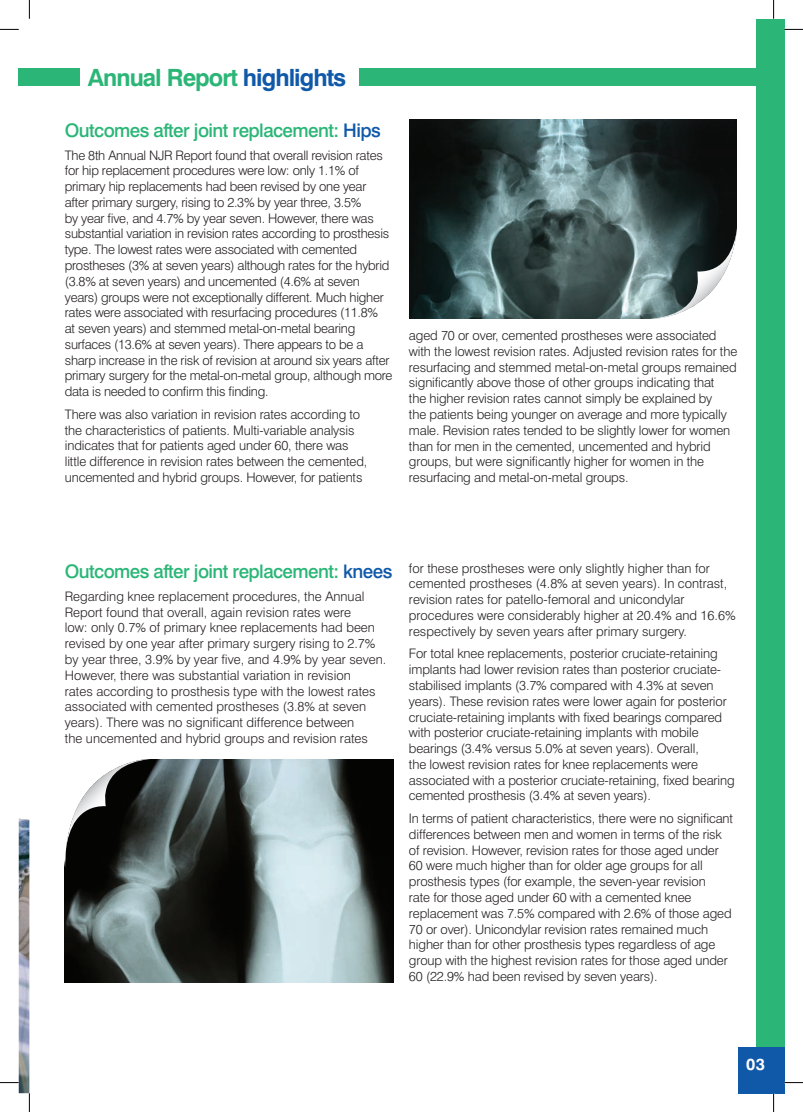
<style>
.page{position:relative;width:803px;height:1112px;background:#fff}
.page>*{position:absolute;margin:0;border:0;box-sizing:border-box;transform-origin:0 0}
.t1{font:700 23.75px "Swiss 721 BT";letter-spacing:-.04em;color:#2bb677}
.t2{font:500 18.75px "Swiss 721 BT";letter-spacing:-.03em;color:#2bb677}
.t3{font:700 16.25px "Swiss 721 BT";color:#fff}
.t4{font:300 13.12px/15.8px "Swiss 721 BT";letter-spacing:-.01em;color:#231f20}
.s1{color:#1059a9}
</style>
<div class="page">
<div style="left:756px;top:19px;width:28px;height:1063px;background:#2bb677"></div>
<div style="left:359px;top:68px;width:401px;height:18px;background:#2bb677"></div>
<div style="left:19px;top:68px;width:61px;height:18px;background:#2bb677"></div>
<div style="left:738px;top:1046px;width:46px;height:46px;background:#1059a9"></div>
<img style="left:409px;top:120px;width:328px;height:199px">
<img style="left:65px;top:759px;width:329px;height:222px">
<img style="left:19px;top:818px;width:10px;height:274px">
<svg style="left:640px;top:210px;width:97px;height:109px"></svg>
<svg style="left:64px;top:759px;width:99px;height:108px"></svg>
<svg style="left:0;top:29px;width:19px;height:1px"></svg>
<svg style="left:784px;top:29px;width:19px;height:1px"></svg>
<svg style="left:0;top:1081px;width:19px;height:2px"></svg>
<svg style="left:784px;top:1081px;width:19px;height:2px"></svg>
<svg style="left:29px;top:0;width:1px;height:19px"></svg>
<svg style="left:29px;top:1092px;width:1px;height:19px"></svg>
<svg style="left:773px;top:0;width:1px;height:19px"></svg>
<svg style="left:773px;top:1092px;width:1px;height:19px"></svg>
<h1 class="t1" style="left:88px;top:63px;width:260px">Annual Report <span class="s1">highlights</span></h1>
<h2 class="t2" style="left:65px;top:119px;width:317px">Outcomes after joint replacement: <span class="s1">Hips</span></h2>
<p class="t4" style="left:65px;top:147px;width:329px">The 8th Annual NJR Report found that overall revision rates for hip replacement procedures were low: only 1.1% of primary hip replacements had been revised by one year after primary surgery, rising to 2.3% by year three, 3.5%<br>by year five, and 4.7% by year seven. However, there was substantial variation in revision rates according to prosthesis type. The lowest rates were associated with cemented prostheses (3% at seven years) although rates for the hybrid (3.8% at seven years) and uncemented (4.6% at seven years) groups were not exceptionally different. Much higher rates were associated with resurfacing procedures (11.8%<br>at seven years) and stemmed metal-on-metal bearing surfaces (13.6% at seven years). There appears to be a sharp increase in the risk of revision at around six years after primary surgery for the metal-on-metal group, although more data is needed to confirm this finding.</p>
<p class="t4" style="left:65px;top:406px;width:304px">There was also variation in revision rates according to the characteristics of patients. Multi-variable analysis indicates that for patients aged under 60, there was little difference in revision rates between the cemented, uncemented and hybrid groups. However, for patients</p>
<p class="t4" style="left:409px;top:327px;width:330px">aged 70 or over, cemented prostheses were associated with the lowest revision rates. Adjusted revision rates for the resurfacing and stemmed metal-on-metal groups remained significantly above those of other groups indicating that<br>the higher revision rates cannot simply be explained by<br>the patients being younger on average and more typically male. Revision rates tended to be slightly lower for women than for men in the cemented, uncemented and hybrid groups, but were significantly higher for women in the resurfacing and metal-on-metal groups.</p>
<h2 class="t2" style="left:65px;top:560px;width:329px">Outcomes after joint replacement: <span class="s1">knees</span></h2>
<p class="t4" style="left:65px;top:588px;width:323px">Regarding knee replacement procedures, the Annual Report found that overall, again revision rates were<br>low: only 0.7% of primary knee replacements had been revised by one year after primary surgery rising to 2.7% by year three, 3.9% by year five, and 4.9% by year seven.<br>However, there was substantial variation in revision<br>rates according to prosthesis type with the lowest rates associated with cemented prostheses (3.8% at seven years). There was no significant difference between<br>the uncemented and hybrid groups and revision rates</p>
<p class="t4" style="left:409px;top:559px;width:328px">for these prostheses were only slightly higher than for cemented prostheses (4.8% at seven years). In contrast, revision rates for patello-femoral and unicondylar procedures were considerably higher at 20.4% and 16.6% respectively by seven years after primary surgery.</p>
<p class="t4" style="left:409px;top:645px;width:327px">For total knee replacements, posterior cruciate-retaining implants had lower revision rates than posterior cruciate&shy;stabilised implants (3.7% compared with 4.3% at seven years). These revision rates were lower again for posterior cruciate-retaining implants with fixed bearings compared with posterior cruciate-retaining implants with mobile bearings (3.4% versus 5.0% at seven years). Overall,<br>the lowest revision rates for knee replacements were associated with a posterior cruciate-retaining, fixed bearing cemented prosthesis (3.4% at seven years).</p>
<p class="t4" style="left:409px;top:810px;width:326px">In terms of patient characteristics, there were no significant differences between men and women in terms of the risk of revision. However, revision rates for those aged under 60 were much higher than for older age groups for all prosthesis types (for example, the seven-year revision<br>rate for those aged under 60 with a cemented knee replacement was 7.5% compared with 2.6% of those aged 70 or over). Unicondylar revision rates remained much higher than for other prosthesis types regardless of age group with the highest revision rates for those aged under 60 (22.9% had been revised by seven years).</p>
<p class="t3" style="left:746px;top:1054px;width:20px">03</p>
</div>
